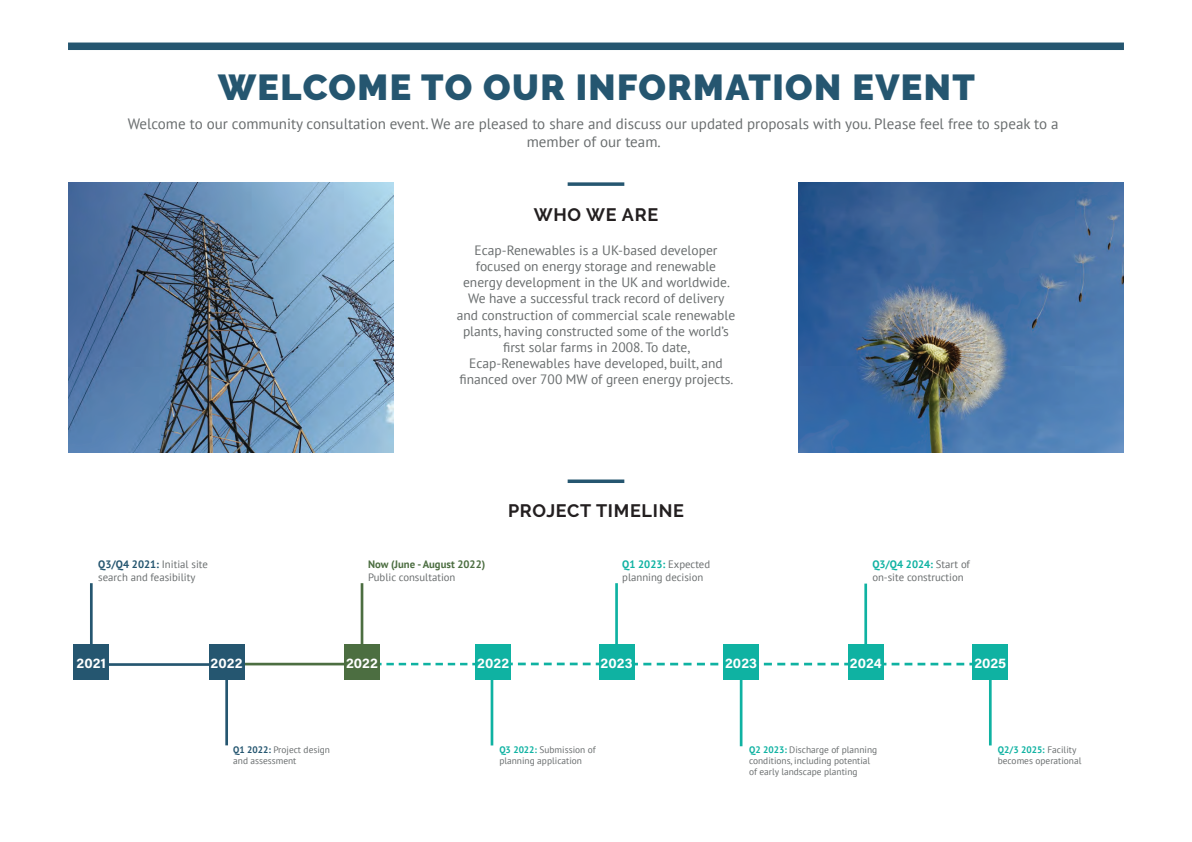
<style>
.page{position:relative;width:1192px;height:842px;background:#fff}
.page>*{position:absolute;margin:0;border:0;box-sizing:border-box;transform-origin:0 0}
.t1{font:900 36px "Raleway";letter-spacing:.04em;color:#255670}
.t2{font:700 18px "Raleway";letter-spacing:.04em;color:#231f20}
.t3{font:15px/18px "PT Sans";color:#696d6e;text-align:center}
.t4{font:700 14.1px "Acumin Pro";letter-spacing:.005em;color:#fff}
.t5{font:13.5px/16.2px "PT Sans";color:#696d6e;text-align:center}
.t6{font:10.7px/12.8px "PT Sans";color:#696d6e}
.t7{font:700 10.7px/12.8px "PT Sans";color:#4c6e41}
.t8{font:9.4px/11.2px "PT Sans";color:#696d6e}
.s1{font-weight:700;color:#255670}
.s2{font-weight:400;color:#696d6e}
.s3{font-weight:700;color:#0fb2a2}
</style>
<div class="page">
<div style="left:68px;top:43px;width:1056px;height:7px;background:#255670"></div>
<img style="left:68px;top:182px;width:325px;height:270px">
<svg style="left:568px;top:182px;width:56px;height:4px"></svg>
<img style="left:799px;top:182px;width:325px;height:270px">
<hr style="left:91px;top:663px;width:136px;height:3px;background:#255670">
<hr style="left:227px;top:663px;width:135px;height:2px;background:#4c6e41">
<hr style="left:90px;top:583px;width:3px;height:81px;background:#255670">
<hr style="left:225px;top:664px;width:3px;height:81px;background:#255670">
<hr style="left:361px;top:583px;width:2px;height:81px;background:#4c6e41">
<hr style="left:491px;top:665px;width:2px;height:80px;background:#0fb2a2">
<svg style="left:380px;top:663px;width:592px;height:2px"></svg>
<hr style="left:615px;top:583px;width:3px;height:81px;background:#0fb2a2">
<hr style="left:740px;top:665px;width:2px;height:81px;background:#0fb2a2">
<hr style="left:864px;top:584px;width:3px;height:80px;background:#0fb2a2">
<hr style="left:989px;top:665px;width:3px;height:80px;background:#0fb2a2">
<div style="left:73px;top:644px;width:36px;height:36px;background:#255670"></div>
<div style="left:209px;top:644px;width:36px;height:36px;background:#255670"></div>
<div style="left:344px;top:644px;width:36px;height:36px;background:#4c6e41"></div>
<svg style="left:568px;top:479px;width:56px;height:4px"></svg>
<div style="left:475px;top:644px;width:36px;height:36px;background:#0fb2a2"></div>
<div style="left:599px;top:644px;width:35px;height:36px;background:#0fb2a2"></div>
<div style="left:723px;top:644px;width:36px;height:36px;background:#0fb2a2"></div>
<div style="left:848px;top:644px;width:36px;height:36px;background:#0fb2a2"></div>
<div style="left:972px;top:644px;width:36px;height:36px;background:#0fb2a2"></div>
<p class="t1" style="left:218px;top:67px;width:758px">WELCOME TO OUR INFORMATION EVENT</p>
<p class="t3" style="left:128px;top:114px;width:932px">Welcome to our community consultation event. We are pleased to share and discuss our updated proposals with you. Please feel free to speak to a member of our team.</p>
<p class="t2" style="left:534px;top:204px;width:126px">WHO WE ARE</p>
<p class="t5" style="left:457px;top:242px;width:280px">Ecap-Renewables is a UK-based developer focused on energy storage and renewable energy development in the UK and worldwide.<br>We have a successful track record of delivery and construction of commercial scale renewable plants, having constructed some of the world’s first solar farms in 2008. To date, Ecap-Renewables have developed, built, and financed over 700 MW of green energy projects.</p>
<p class="t6" style="left:98px;top:558px;width:111px"><span class="s1">Q3/Q4 2021:</span> Initial site search and feasibility</p>
<p class="t7" style="left:368px;top:558px;width:119px">Now (June - August 2022)<br><span class="s2">Public consultation</span></p>
<p class="t2" style="left:508px;top:501px;width:177px">PROJECT TIMELINE</p>
<p class="t6" style="left:622px;top:558px;width:89px"><span class="s3">Q1 2023:</span> Expected planning decision</p>
<p class="t6" style="left:872px;top:558px;width:99px"><span class="s3">Q3/Q4 2024:</span> Start of on-site construction</p>
<p class="t4" style="left:77px;top:653px;width:31px">2021</p>
<p class="t4" style="left:211px;top:653px;width:34px">2022</p>
<p class="t4" style="left:346px;top:653px;width:34px">2022</p>
<p class="t4" style="left:477px;top:653px;width:34px">2022</p>
<p class="t4" style="left:601px;top:653px;width:33px">2023</p>
<p class="t4" style="left:725px;top:653px;width:33px">2023</p>
<p class="t4" style="left:850px;top:653px;width:33px">2024</p>
<p class="t4" style="left:974px;top:653px;width:33px">2025</p>
<p class="t8" style="left:233px;top:744px;width:98px"><span class="s1">Q1 2022:</span> Project design and assessment</p>
<p class="t8" style="left:499px;top:744px;width:98px"><span class="s3">Q3 2022:</span> Submission of planning application</p>
<p class="t8" style="left:749px;top:744px;width:130px"><span class="s3">Q2 2023:</span> Discharge of planning conditions, including potential of early landscape planting</p>
<p class="t8" style="left:998px;top:744px;width:85px"><span class="s3">Q2/3 2025:</span> Facility becomes operational</p>
</div>
